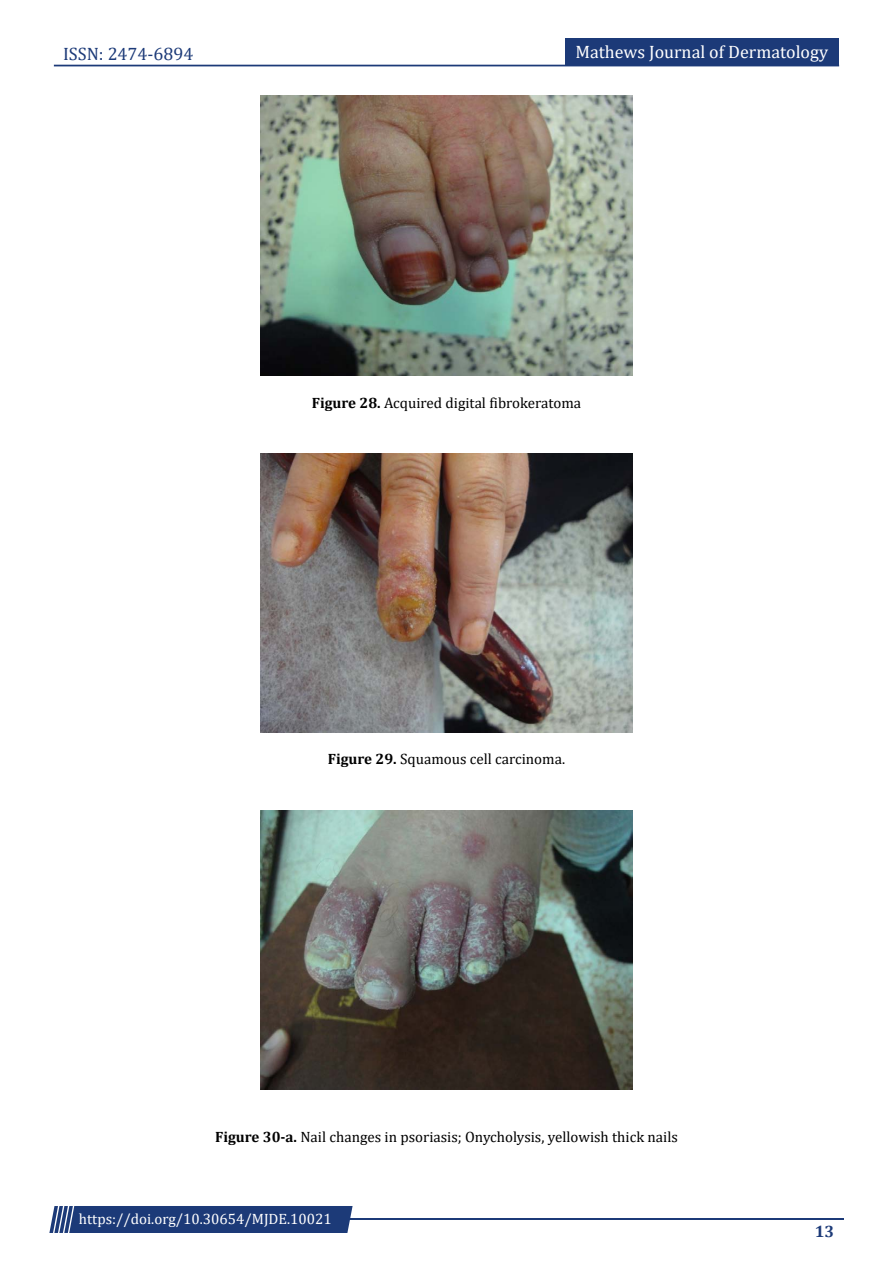
<style>
.page{position:relative;width:893px;height:1263px;background:#fff}
.page>*{position:absolute;margin:0;border:0;box-sizing:border-box;transform-origin:0 0}
.t1{font:18px "Cambria";color:#fff}
.t2{font:18px "Cambria";color:#1c3a78}
.t3{font:700 16.5px "Cambria";color:#1c3a78}
.t4{font:15px "Cambria";color:#000}
.t5{font:15px "Cambria";color:#fff}
.s1{font-weight:700}
</style>
<div class="page">
<div style="left:54px;top:65px;width:785px;height:1px;border:1px solid #1c3a78"></div>
<div style="left:565px;top:39px;width:274px;height:27px;background:#1c3a78"></div>
<hr style="left:310px;top:1219px;width:534px;height:1px;background:#1c3a78">
<div style="left:49px;top:1206px;width:304px;height:27px;background:#1c3a78"></div>
<img style="left:260px;top:96px;width:373px;height:279px">
<img style="left:260px;top:453px;width:373px;height:280px">
<img style="left:260px;top:811px;width:373px;height:279px">
<p class="t2" style="left:63px;top:43px;width:132px">ISSN: 2474-6894</p>
<p class="t1" style="left:575px;top:41px;width:254px">Mathews Journal of Dermatology</p>
<p class="t4" style="left:312px;top:394px;width:271px"><span class="s1">Figure 28.</span> Acquired digital fibrokeratoma</p>
<p class="t4" style="left:328px;top:750px;width:239px"><span class="s1">Figure 29.</span> Squamous cell carcinoma.</p>
<p class="t4" style="left:215px;top:1128px;width:464px"><span class="s1">Figure 30-a.</span> Nail changes in psoriasis; Onycholysis, yellowish thick nails</p>
<p class="t5" style="left:79px;top:1210px;width:254px">https://doi.org/10.30654/MJDE.10021</p>
<p class="t3" style="left:815px;top:1220px;width:21px">13</p>
</div>
